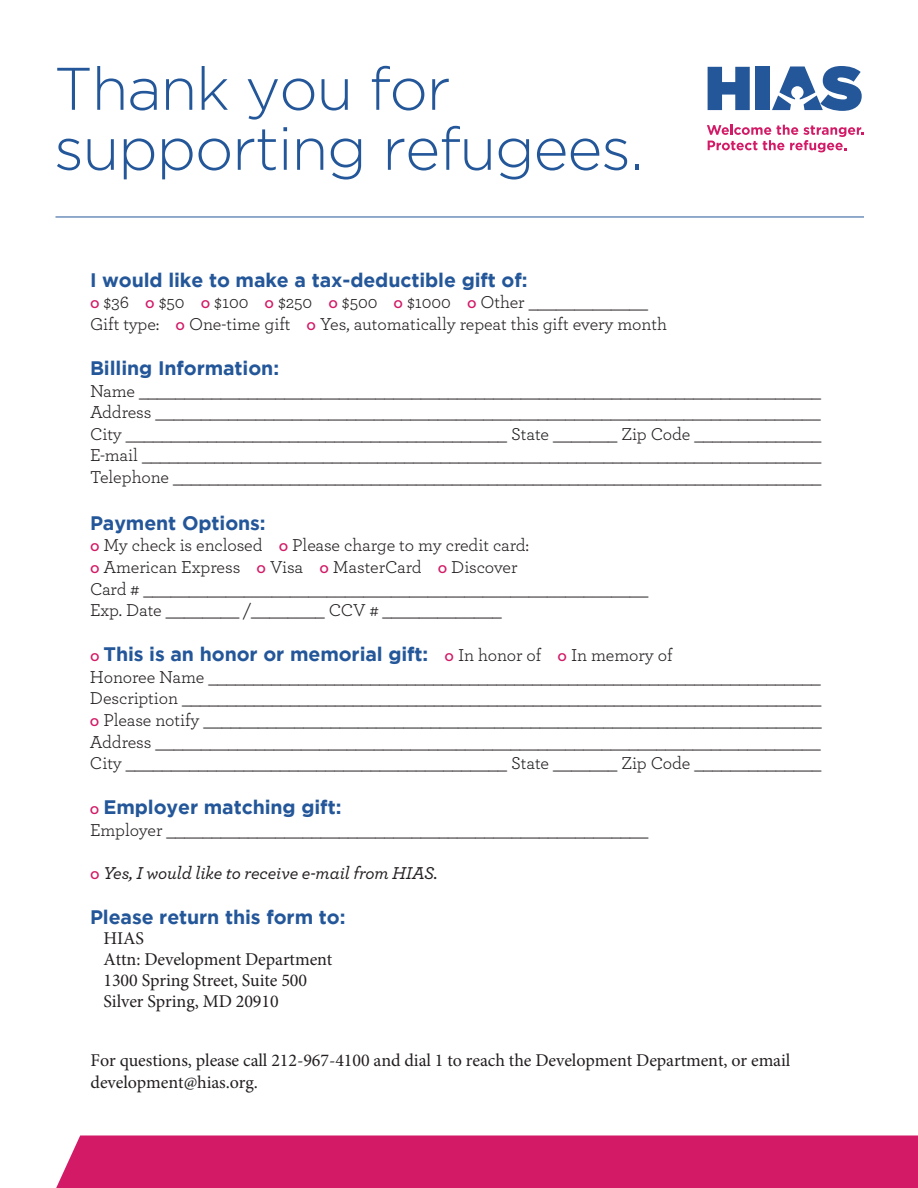
<style>
.page{position:relative;width:918px;height:1188px;background:#fff}
.page>*{position:absolute;margin:0;border:0;box-sizing:border-box;transform-origin:0 0}
.t1{font:300 60px/60px "Gotham";letter-spacing:-.02em;color:#245799}
.t2{font:700 19.5px "Gotham";letter-spacing:-.005em;color:#245799}
.t3{font:18px "Archer";letter-spacing:-.005em;color:#231f20}
.t4{font:18px/21px "Minion Pro";letter-spacing:-.005em;color:#231f20}
.t5{font:italic 500 18px "Archer";letter-spacing:-.005em;color:#231f20}
.s1{font-weight:600;color:#d21a66}
.s2{font-family:"Archer";font-weight:600;font-size:18px;color:#d21a66}
.s3{font-family:"Archer";font-weight:400;font-size:18px;color:#231f20}
.s4{font-weight:600;font-style:normal;color:#d21a66}
</style>
<div class="page">
<div style="left:56px;top:1135px;width:862px;height:53px;background:#d21a66"></div>
<hr style="left:56px;top:217px;width:808px;height:1px;background:#245799">
<svg style="left:707px;top:125px;width:157px;height:27px"></svg>
<svg style="left:708px;top:67px;width:42px;height:43px"></svg>
<div style="left:756px;top:67px;width:14px;height:43px;background:#245799"></div>
<svg style="left:772px;top:66px;width:90px;height:45px"></svg>
<p class="t1" style="left:54px;top:58px;width:591px">Thank you for supporting refugees.</p>
<p class="t2" style="left:90px;top:269px;width:439px">I would like to make a tax-deductible gift of:</p>
<p class="t3" style="left:90px;top:290px;width:560px"><span class="s1">o</span> $36 <span class="s1">o</span> $50 <span class="s1">o</span> $100 <span class="s1">o</span> $250 <span class="s1">o</span> $500 <span class="s1">o</span> $1000 <span class="s1">o</span> Other _____________</p>
<p class="t3" style="left:90px;top:312px;width:579px">Gift type: <span class="s1">o</span> One-time gift <span class="s1">o</span> Yes, automatically repeat this gift every month</p>
<p class="t2" style="left:90px;top:357px;width:191px">Billing Information:</p>
<p class="t3" style="left:90px;top:378px;width:733px">Name ___________________________________________________________________________</p>
<p class="t3" style="left:90px;top:400px;width:732px">Address _________________________________________________________________________</p>
<p class="t3" style="left:90px;top:421px;width:733px">City __________________________________________ State _______ Zip Code ______________</p>
<p class="t3" style="left:90px;top:443px;width:733px">E-mail ___________________________________________________________________________</p>
<p class="t3" style="left:90px;top:465px;width:733px">Telephone ________________________________________________________________________</p>
<p class="t2" style="left:90px;top:512px;width:177px">Payment Options:</p>
<p class="t3" style="left:90px;top:533px;width:441px"><span class="s1">o</span> My check is enclosed <span class="s1">o</span> Please charge to my credit card:</p>
<p class="t3" style="left:90px;top:555px;width:429px"><span class="s1">o</span> American Express <span class="s1">o</span> Visa <span class="s1">o</span> MasterCard <span class="s1">o</span> Discover</p>
<p class="t3" style="left:90px;top:576px;width:560px">Card # _______________________________________________________</p>
<p class="t3" style="left:90px;top:598px;width:413px">Exp. Date ________ /________ CCV # _____________</p>
<p class="t2" style="left:90px;top:643px;width:584px"><span class="s2">o</span> This is an honor or memorial gift: <span class="s2">o</span> <span class="s3">In honor of</span> <span class="s2">o</span> <span class="s3">In memory of</span></p>
<p class="t3" style="left:90px;top:664px;width:732px">Honoree Name ____________________________________________________________________</p>
<p class="t3" style="left:90px;top:686px;width:733px">Description _______________________________________________________________________</p>
<p class="t3" style="left:90px;top:708px;width:733px"><span class="s1">o</span> Please notify ____________________________________________________________________</p>
<p class="t3" style="left:90px;top:729px;width:732px">Address _________________________________________________________________________</p>
<p class="t3" style="left:90px;top:751px;width:733px">City __________________________________________ State _______ Zip Code ______________</p>
<p class="t2" style="left:90px;top:796px;width:253px"><span class="s2">o</span> Employer matching gift:</p>
<p class="t3" style="left:90px;top:817px;width:560px">Employer _____________________________________________________</p>
<p class="t5" style="left:90px;top:860px;width:349px"><span class="s4">o</span> Yes, I would like to receive e-mail from HIAS.</p>
<p class="t2" style="left:90px;top:906px;width:257px">Please return this form to:</p>
<p class="t4" style="left:104px;top:928px;width:230px">HIAS<br>Attn: Development Department<br>1300 Spring Street, Suite 500<br>Silver Spring, MD 20910</p>
<p class="t4" style="left:91px;top:1050px;width:701px;line-height:21.6px">For questions, please call 212-967-4100 and dial 1 to reach the Development Department, or email development@hias.org.</p>
</div>
